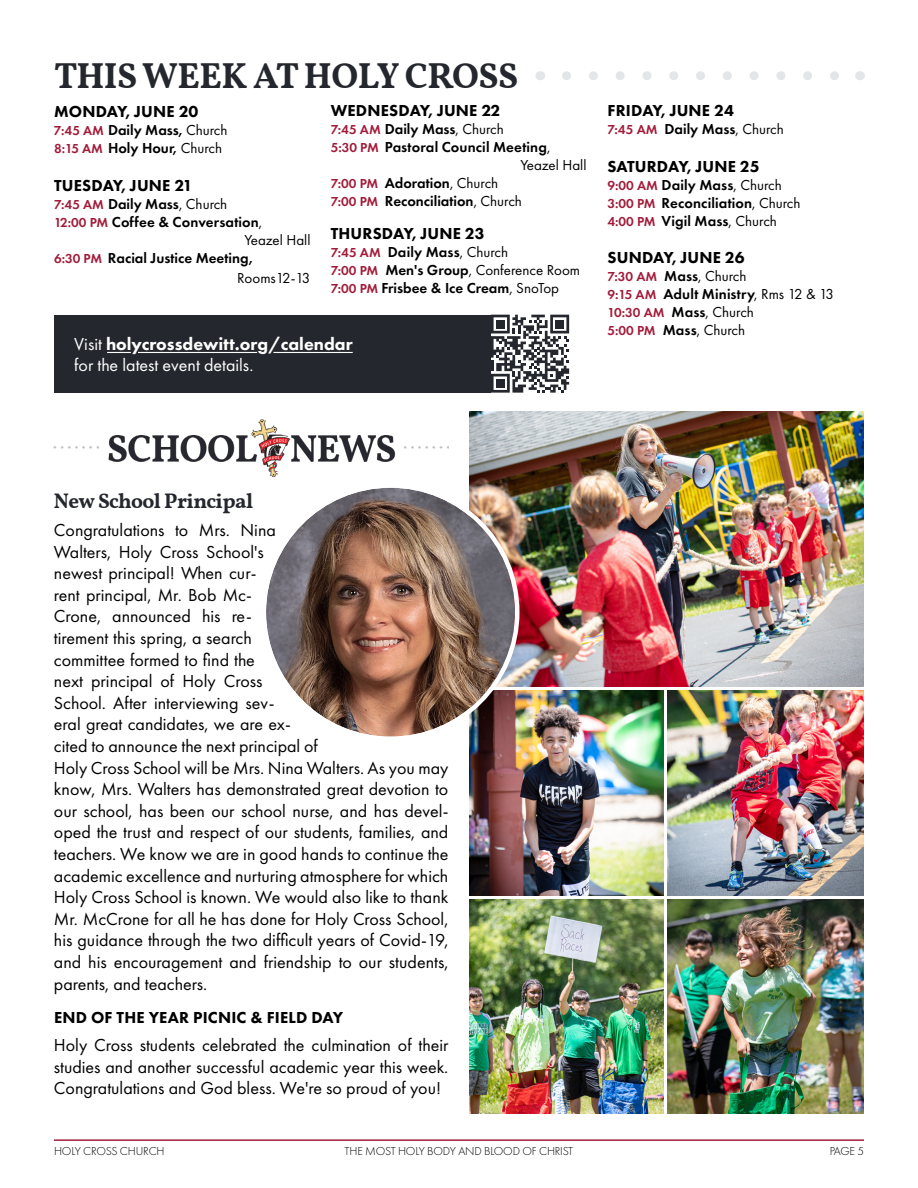
<style>
.page{position:relative;width:918px;height:1188px;background:#fff}
.page>*{position:absolute;margin:0;border:0;box-sizing:border-box;transform-origin:0 0}
.t1{font:700 36px "Vollkorn";letter-spacing:-.015em;color:#25272e}
.t2{font:700 21px "Vollkorn";letter-spacing:-.025em;color:#25272e}
.t3{font:18px/21.6px "Futura PT";color:#000}
.t4{font:18px/21.6px "Futura PT";color:#fff}
.t5{font:800 16.5px "Futura PT";letter-spacing:.01em;color:#000}
.t6{font:600 15px/18px "Futura PT";color:#000}
.t7{font:15px "Futura PT";color:#000}
.t8{font:600 13.5px "Futura PT";color:#a21c3a}
.t9{font:300 12px "Futura PT";letter-spacing:-.015em;color:#000}
.s1{font-size:13.5px;color:#a21c3a}
.s2{font-weight:400}
.s3{font-weight:800}
.s4{font-size:15px;color:#000}
.s5{font-weight:400;font-size:15px;color:#000}
.s6{font-weight:600;font-size:13.5px;color:#a21c3a}
.s7{font-weight:600}
</style>
<div class="page">
<img style="left:469px;top:690px;width:194px;height:205px">
<img style="left:469px;top:411px;width:395px;height:275px">
<hr style="left:54px;top:1139px;width:810px;height:2px;background:#a21c3a">
<img style="left:54px;top:419px;width:395px;height:58px">
<svg style="left:567px;top:71px;width:272px;height:9px"></svg>
<div style="left:54px;top:315px;width:437px;height:78px;background:#25272e"></div>
<svg style="left:491px;top:315px;width:78px;height:78px"></svg>
<svg style="left:107px;top:352px;width:24px;height:1px"></svg>
<hr style="left:138px;top:352px;width:119px;height:1px;background:#fff">
<hr style="left:273px;top:352px;width:80px;height:1px;background:#fff">
<img style="left:266px;top:488px;width:249px;height:249px;border-radius:124px">
<img style="left:668px;top:690px;width:196px;height:205px">
<img style="left:469px;top:899px;width:194px;height:215px">
<img style="left:668px;top:899px;width:196px;height:215px">
<h1 class="t1" style="left:54px;top:49px;width:465px">THIS WEEK AT HOLY CROSS</h1>
<p class="t5" style="left:54px;top:101px;width:146px">MONDAY, JUNE 20</p>
<p class="t6" style="left:54px;top:121px;width:175px"><span class="s1">7:45 AM</span> Daily Mass, <span class="s2">Church<br></span><span class="s1">8:15 AM</span> Holy Hour, <span class="s2">Church</span></p>
<p class="t5" style="left:54px;top:175px;width:140px">TUESDAY, JUNE 21</p>
<p class="t6" style="left:54px;top:195px;width:175px"><span class="s1">7:45 AM</span> Daily Mass<span class="s2">, Church</span></p>
<p class="t6" style="left:54px;top:213px;width:210px"><span class="s1">12:00 PM</span> Coffee &amp; Conversation<span class="s2">,</span></p>
<p class="t7" style="left:244px;top:231px;width:68px">Yeazel Hall</p>
<p class="t6" style="left:54px;top:249px;width:200px"><span class="s1">6:30 PM</span> Racial Justice Meeting,</p>
<p class="t7" style="left:237px;top:269px;width:75px">Rooms12-13</p>
<p class="t5" style="left:331px;top:100px;width:171px">WEDNESDAY, JUNE 22</p>
<p class="t6" style="left:331px;top:120px;width:175px"><span class="s1">7:45 AM</span> Daily Mass<span class="s2">, Church</span></p>
<p class="t6" style="left:331px;top:138px;width:221px"><span class="s1">5:30 PM</span> Pastoral Council Meeting<span class="s2">,</span></p>
<p class="t7" style="left:520px;top:156px;width:68px">Yeazel Hall</p>
<p class="t6" style="left:331px;top:174px;width:169px"><span class="s1">7:00 PM</span> Adoration<span class="s2">, Church</span></p>
<p class="t6" style="left:331px;top:192px;width:193px"><span class="s1">7:00 PM</span> Reconciliation<span class="s2">, Church</span></p>
<p class="t5" style="left:331px;top:223px;width:155px">THURSDAY, JUNE 23</p>
<p class="t6" style="left:331px;top:243px;width:251px"><span class="s1">7:45 AM</span> Daily Mass<span class="s2">, Church<br></span><span class="s1">7:00 PM</span> Men's Group<span class="s2">, Conference Room<br></span><span class="s1">7:00 PM</span> Frisbee &amp; Ice Cream<span class="s2">, SnoTop</span></p>
<p class="t4" style="left:74px;top:333px;width:280px">Visit <span class="s3">holycrossdewitt.org/calendar </span>for the latest event details.</p>
<p class="t5" style="left:608px;top:100px;width:128px">FRIDAY, JUNE 24</p>
<p class="t6" style="left:608px;top:120px;width:178px"><span class="s1">7:45 AM</span> Daily Mass<span class="s2">, Church</span></p>
<p class="t5" style="left:608px;top:156px;width:154px">SATURDAY, JUNE 25</p>
<p class="t6" style="left:608px;top:175px;width:195px"><span class="s1">9:00 AM</span> Daily Mass<span class="s2">, Church<br></span><span class="s1">3:00 PM</span> Reconciliation<span class="s2">, Church<br></span><span class="s1">4:00 PM</span> Vigil Mass<span class="s2">, Church</span></p>
<p class="t5" style="left:608px;top:248px;width:139px">SUNDAY, JUNE 26</p>
<p class="t6" style="left:608px;top:267px;width:228px"><span class="s1">7:30 AM</span> Mass<span class="s2">, Church<br></span><span class="s1">9:15 AM</span> Adult Ministry<span class="s2">, Rms 12 &amp; 13</span></p>
<p class="t8" style="left:608px;top:304px;width:148px">10:30 AM <span class="s4">Mass</span><span class="s5">, Church</span></p>
<p class="t7" style="left:608px;top:321px;width:139px"><span class="s6">5:00 PM</span> <span class="s7">Mass</span>, Church</p>
<p class="t2" style="left:54px;top:485px;width:201px">New School Principal</p>
<p class="t3" style="left:54px;top:519px;width:396px">Congratulations to Mrs. Nina<br>Walters, Holy Cross School's<br>newest principal! When cur-<br>rent principal, Mr. Bob Mc-<br>Crone, announced his re-<br>tirement this spring, a search<br>committee formed to find the<br>next principal of Holy Cross<br>School. After interviewing sev-<br>eral great candidates, we are ex-<br>cited to announce the next principal of<br>Holy Cross School will be Mrs. Nina Walters. As you may know, Mrs. Walters has demonstrated great devotion to our school, has been our school nurse, and has devel&shy;oped the trust and respect of our students, families, and teachers. We know we are in good hands to continue the academic excellence and nurturing atmosphere for which Holy Cross School is known. We would also like to thank Mr. McCrone for all he has done for Holy Cross School, his guidance through the two difficult years of Covid-19, and his encouragement and friendship to our students, parents, and teachers.</p>
<p class="t5" style="left:54px;top:1007px;width:291px">END OF THE YEAR PICNIC &amp; FIELD DAY</p>
<p class="t3" style="left:54px;top:1034px;width:396px;text-align:justify">Holy Cross students celebrated the culmination of their studies and another successful academic year this week.<br>Congratulations and God bless. We're so proud of you!</p>
<p class="t9" style="left:54px;top:1144px;width:112px">HOLY CROSS CHURCH</p>
<p class="t9" style="left:345px;top:1144px;width:230px">THE MOST HOLY BODY AND BLOOD OF CHRIST</p>
<p class="t9" style="left:830px;top:1144px;width:36px">PAGE 5</p>
</div>
